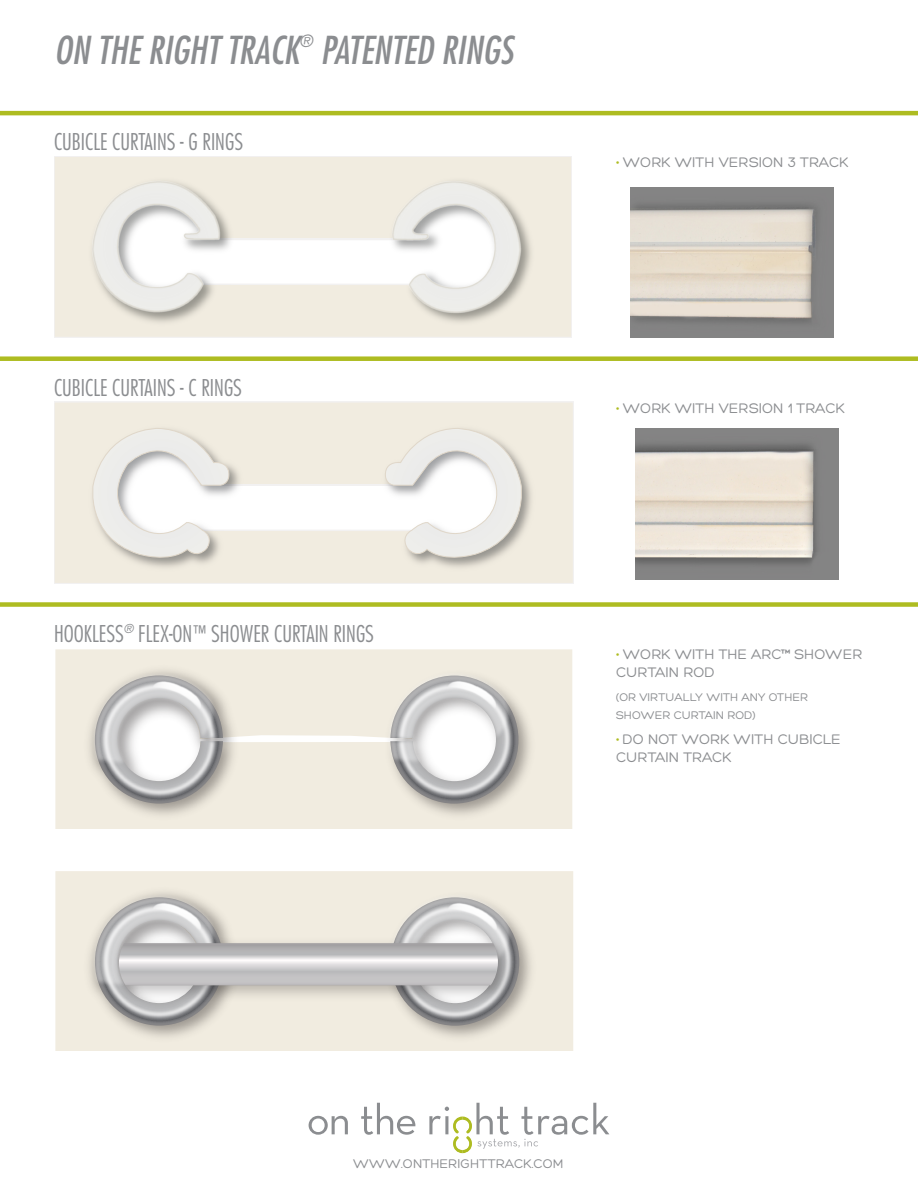
<style>
.page{position:relative;width:918px;height:1188px;background:#fff}
.page>*{position:absolute;margin:0;border:0;box-sizing:border-box;transform-origin:0 0}
.t1{font:italic condensed 37.5px "Futura Std";color:#8b8d90}
.t2{font:300 condensed 22.5px "Futura";color:#8b8d90}
.t3{font:italic condensed 16.5px "Futura Std";color:#8b8d90}
.t4{font:15px/18px "Hero";color:#8b8d90}
.t5{font:13.65px "Hero";color:#8b8d90}
.t6{font:12px/18px "Hero";color:#8b8d90}
.s1{font-size:19.5px}
.s2{color:#aebc21}
</style>
<div class="page">
<svg style="left:54px;top:156px;width:518px;height:181px"></svg>
<img style="left:66px;top:156px;width:180px;height:181px">
<img style="left:367px;top:156px;width:180px;height:181px">
<svg style="left:54px;top:402px;width:519px;height:181px"></svg>
<img style="left:87px;top:422px;width:158px;height:151px">
<svg style="left:85px;top:428px;width:145px;height:136px"></svg>
<img style="left:379px;top:422px;width:159px;height:151px">
<svg style="left:385px;top:428px;width:144px;height:136px"></svg>
<div style="left:55px;top:649px;width:517px;height:180px;background:#f1ece0"></div>
<img style="left:80px;top:660px;width:164px;height:164px">
<div style="left:69px;top:650px;width:169px;height:137px;background:#f1ece0"></div>
<img style="left:380px;top:665px;width:159px;height:159px">
<svg style="left:390px;top:764px;width:128px;height:40px"></svg>
<img style="left:365px;top:764px;width:80px;height:22px">
<img style="left:365px;top:649px;width:169px;height:115px">
<img style="left:79px;top:659px;width:160px;height:161px">
<img style="left:128px;top:656px;width:99px;height:79px">
<img style="left:422px;top:655px;width:99px;height:80px">
<svg style="left:309px;top:1116px;width:39px;height:19px"></svg>
<svg style="left:361px;top:1103px;width:55px;height:32px"></svg>
<svg style="left:429px;top:1103px;width:180px;height:50px"></svg>
<div style="left:0;top:356px;width:918px;height:5px;background:#aebc21"></div>
<div style="left:55px;top:871px;width:518px;height:180px;background:#f1ece0"></div>
<img style="left:80px;top:882px;width:164px;height:164px">
<div style="left:69px;top:871px;width:169px;height:138px;background:#f1ece0"></div>
<img style="left:381px;top:887px;width:159px;height:160px">
<img style="left:365px;top:871px;width:169px;height:115px">
<img style="left:79px;top:881px;width:161px;height:161px">
<img style="left:128px;top:878px;width:99px;height:19px">
<div style="left:423px;top:877px;width:99px;height:80px;background:#f1ece0"></div>
<svg style="left:95px;top:897px;width:424px;height:129px"></svg>
<div style="left:0;top:602px;width:918px;height:5px;background:#aebc21"></div>
<hr style="left:0;top:111px;width:918px;height:4px;background:#aebc21">
<img style="left:635px;top:429px;width:203px;height:150px">
<img style="left:631px;top:187px;width:203px;height:150px">
<p class="t3" style="left:299px;top:31px;width:15px">®</p>
<p class="t1" style="left:320px;top:28px;width:194px">PATENTED RINGS</p>
<p class="t1" style="left:54px;top:28px;width:247px">ON THE RIGHT TRACK</p>
<p class="t2" style="left:54px;top:129px;width:191px">CUBICLE CURTAINS - G RINGS</p>
<p class="t2" style="left:54px;top:374px;width:190px">CUBICLE CURTAINS - C RINGS</p>
<p class="t2" style="left:54px;top:620px;width:322px">HOOKLESS<sup>®</sup> FLEX-ON<span class="s1">™</span> SHOWER CURTAIN RINGS</p>
<p class="t4" style="left:616px;top:154px;width:234px"><span class="s2">•</span> WORK WITH VERSION 3 TRACK</p>
<p class="t4" style="left:616px;top:399px;width:230px"><span class="s2">•</span> WORK WITH VERSION 1 TRACK</p>
<p class="t4" style="left:616px;top:645px;width:248px"><span class="s2">•</span> WORK WITH THE ARC™ SHOWER<br>CURTAIN ROD</p>
<p class="t6" style="left:616px;top:689px;width:193px">(OR VIRTUALLY WITH ANY OTHER<br>SHOWER CURTAIN ROD)</p>
<p class="t4" style="left:616px;top:730px;width:226px"><span class="s2">•</span> DO NOT WORK WITH CUBICLE<br>CURTAIN TRACK</p>
<p class="t5" style="left:353px;top:1157px;width:212px">WWW.ONTHERIGHTTRACK.COM</p>
</div>
